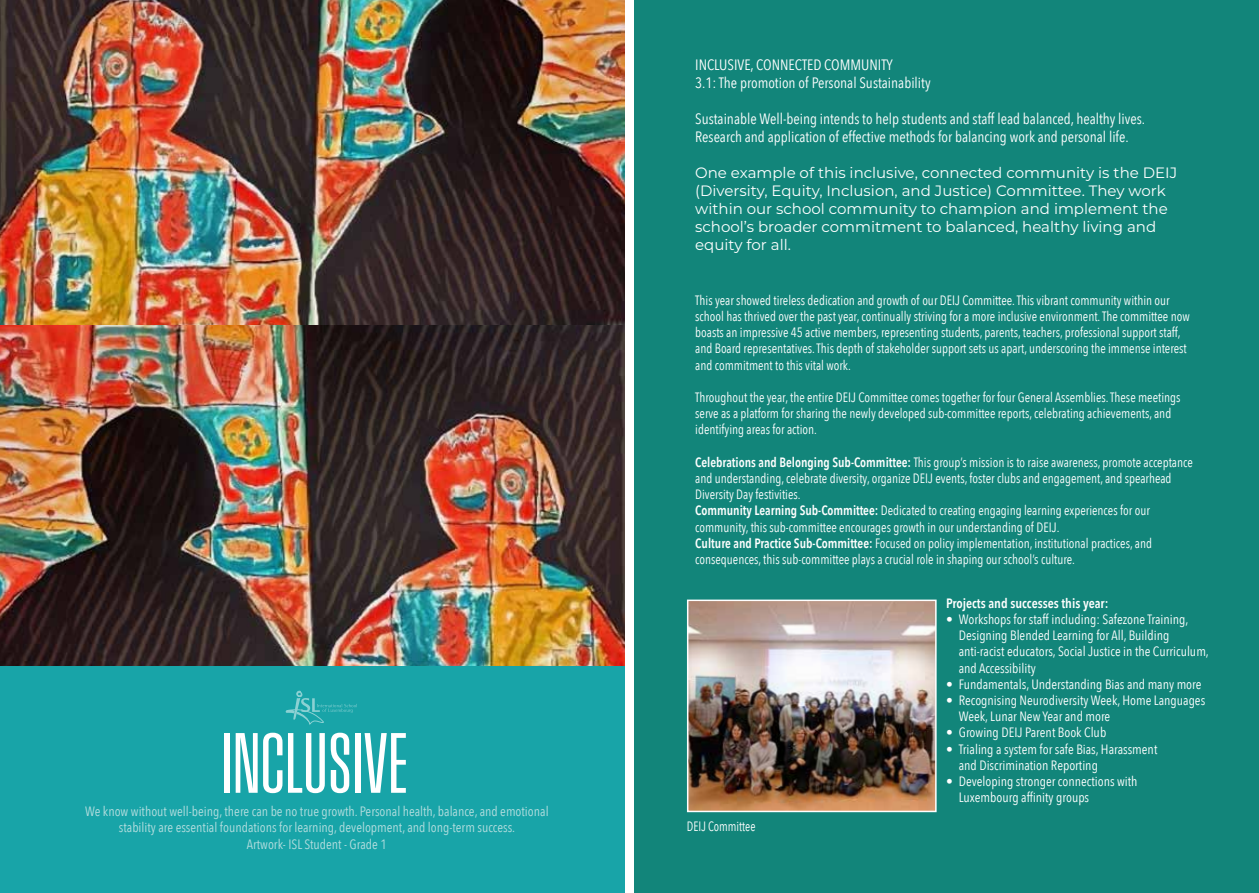
<style>
.page{position:relative;width:1259px;height:893px;background:#fff}
.page>*{position:absolute;margin:0;border:0;box-sizing:border-box;transform-origin:0 0}
.t1{font:90px "Field Gothic No.23 Med XX Cond";color:#fff}
.t2{font:15px/18px "Montserrat";color:#fff}
.t3{font:15px/18px "Avenir Next Condensed";color:#fff}
.t4{font:13.5px/16.2px "Avenir Next Condensed";color:#fff;scale:.95 1}
.t5{font:13.5px/16.2px "Avenir Next Condensed";color:#fff}
.t6{font:13.5px/16.2px "Avenir Next Condensed";color:#b5dedf;text-align:center}
.t7{font:600 13.5px "Avenir Next Condensed";color:#fff}
.t8{font:13.5px "Avenir Next Condensed";color:#fff;scale:.9 1}
.s1{font-weight:600}
</style>
<div class="page">
<img style="left:0;top:324px;width:625px;height:342px">
<img style="left:0;top:0;width:625px;height:324px">
<div style="left:0;top:666px;width:678px;height:227px;background:#18a4a8"></div>
<svg style="left:286px;top:691px;width:71px;height:33px"></svg>
<div style="left:629px;top:0;width:630px;height:893px;background:#12857a"></div>
<img style="left:690px;top:603px;width:243px;height:206px">
<div style="left:687px;top:600px;width:249px;height:212px;border:2px solid #fff"></div>
<div style="left:625px;top:0;width:9px;height:893px;background:#fff"></div>
<h1 class="t1" style="left:222px;top:721px;width:187px">INCLUSIVE</h1>
<p class="t6" style="left:85px;top:803px;width:465px">We know without well-being, there can be no true growth. Personal health, balance, and emotional stability are essential foundations for learning, development, and long-term success.<br>Artwork- ISL Student - Grade 1</p>
<p class="t3" style="left:695px;top:55px;width:237px">INCLUSIVE, CONNECTED COMMUNITY<br>3.1: The promotion of Personal Sustainability</p>
<p class="t3" style="left:695px;top:109px;width:451px">Sustainable Well-being intends to help students and staff lead balanced, healthy lives.<br>Research and application of effective methods for balancing work and personal life.</p>
<p class="t2" style="left:695px;top:163px;width:483px">One example of this inclusive, connected community is the DEIJ (Diversity, Equity, Inclusion, and Justice) Committee. They work within our school community to champion and implement the school’s broader commitment to balanced, healthy living and equity for all.</p>
<p class="t4" style="left:695px;top:291px;width:522px">This year showed tireless dedication and growth of our DEIJ Committee. This vibrant community within our school has thrived over the past year, continually striving for a more inclusive environment. The committee now boasts an impressive 45 active members, representing students, parents, teachers, professional support staff, and Board representatives. This depth of stakeholder support sets us apart, underscoring the immense interest and commitment to this vital work.</p>
<p class="t4" style="left:695px;top:389px;width:512px">Throughout the year, the entire DEIJ Committee comes together for four General Assemblies. These meetings serve as a platform for sharing the newly developed sub-committee reports, celebrating achievements, and identifying areas for action.</p>
<p class="t4" style="left:695px;top:453px;width:525px"><span class="s1">Celebrations and Belonging Sub-Committee:</span> This group’s mission is to raise awareness, promote acceptance and understanding, celebrate diversity, organize DEIJ events, foster clubs and engagement, and spearhead Diversity Day festivities.<br><span class="s1">Community Learning Sub-Committee:</span> Dedicated to creating engaging learning experiences for our community, this sub-committee encourages growth in our understanding of DEIJ.<br><span class="s1">Culture and Practice Sub-Committee:</span> Focused on policy implementation, institutional practices, and consequences, this sub-committee plays a crucial role in shaping our school’s culture.</p>
<p class="t7" style="left:946px;top:591px;width:164px">Projects and successes this year:</p>
<p class="t5" style="left:958px;top:611px;width:252px;text-indent:-13px">• Workshops for staff including: Safezone Training, Designing Blended Learning for All, Building anti-racist educators, Social Justice in the Curriculum, and Accessibility</p>
<p class="t5" style="left:946px;top:675px;width:257px">• Fundamentals, Understanding Bias and many more</p>
<p class="t5" style="left:958px;top:692px;width:248px;text-indent:-13px">• Recognising Neurodiversity Week, Home Languages<br>Week, Lunar New Year and more</p>
<p class="t5" style="left:946px;top:724px;width:162px">• Growing DEIJ Parent Book Club</p>
<p class="t5" style="left:958px;top:740px;width:200px;text-indent:-13px">• Trialing a system for safe Bias, Harassment and Discrimination Reporting</p>
<p class="t5" style="left:958px;top:773px;width:180px;text-indent:-13px">• Developing stronger connections with<br>Luxembourg affinity groups</p>
<p class="t8" style="left:687px;top:815px;width:78px">DEIJ Committee</p>
</div>
